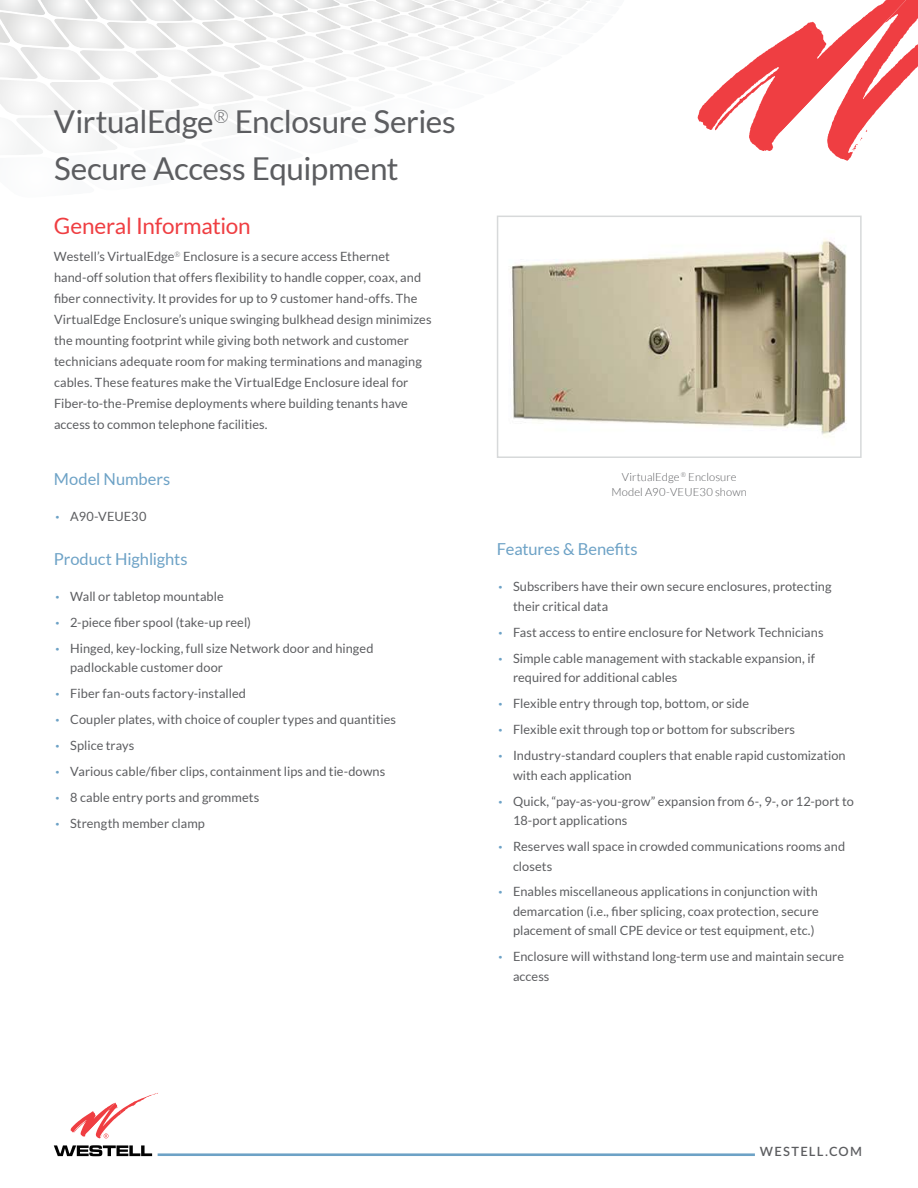
<style>
.page{position:relative;width:918px;height:1188px;background:#fff}
.page>*{position:absolute;margin:0;border:0;box-sizing:border-box;transform-origin:0 0}
.t1{font:31.5px/46.5px "Lato";letter-spacing:-.015em;color:#5c5d60}
.t2{font:22.5px "Lato";letter-spacing:-.015em;color:#ef3e42}
.t3{font:16.5px "Lato";letter-spacing:-.005em;color:#6da2c6}
.t4{font:12.75px/19.5px "Lato";letter-spacing:.005em;color:#5c5d60}
.t5{font:600 12.75px "Lato";letter-spacing:.1em;color:#5c5d60}
.t6{font:300 11.25px/15px "Lato";letter-spacing:.005em;color:#5c5d60;text-align:center}
.s1{font-weight:100;color:#6da2c6}
</style>
<div class="page">
<img style="left:20px;top:48px;width:59px;height:32px">
<img style="left:0;top:15px;width:54px;height:33px">
<img style="left:0;top:0;width:40px;height:15px">
<img style="left:153px;top:111px;width:94px;height:29px">
<img style="left:112px;top:81px;width:86px;height:30px">
<img style="left:79px;top:50px;width:78px;height:30px">
<img style="left:54px;top:20px;width:53px;height:29px">
<img style="left:40px;top:0;width:47px;height:20px">
<img style="left:212px;top:105px;width:90px;height:25px">
<img style="left:171px;top:77px;width:82px;height:28px">
<img style="left:135px;top:50px;width:75px;height:27px">
<img style="left:107px;top:22px;width:67px;height:27px">
<img style="left:87px;top:0;width:45px;height:21px">
<img style="left:266px;top:96px;width:85px;height:23px">
<img style="left:223px;top:73px;width:80px;height:23px">
<img style="left:186px;top:47px;width:74px;height:26px">
<img style="left:156px;top:22px;width:68px;height:25px">
<img style="left:132px;top:0;width:60px;height:21px">
<img style="left:315px;top:88px;width:79px;height:19px">
<img style="left:271px;top:66px;width:75px;height:22px">
<img style="left:234px;top:42px;width:70px;height:24px">
<img style="left:202px;top:20px;width:65px;height:24px">
<img style="left:175px;top:0;width:58px;height:20px">
<img style="left:358px;top:78px;width:74px;height:16px">
<img style="left:315px;top:59px;width:70px;height:19px">
<img style="left:276px;top:36px;width:67px;height:23px">
<img style="left:243px;top:17px;width:63px;height:22px">
<img style="left:216px;top:0;width:58px;height:18px">
<img style="left:396px;top:67px;width:69px;height:15px">
<img style="left:353px;top:46px;width:66px;height:21px">
<img style="left:315px;top:29px;width:63px;height:22px">
<img style="left:282px;top:12px;width:59px;height:21px">
<img style="left:256px;top:0;width:52px;height:14px">
<img style="left:429px;top:57px;width:64px;height:13px">
<img style="left:387px;top:37px;width:62px;height:20px">
<img style="left:350px;top:22px;width:59px;height:20px">
<img style="left:316px;top:7px;width:57px;height:20px">
<img style="left:296px;top:0;width:44px;height:9px">
<img style="left:458px;top:47px;width:58px;height:11px">
<img style="left:417px;top:28px;width:57px;height:19px">
<img style="left:380px;top:15px;width:56px;height:19px">
<img style="left:348px;top:1px;width:52px;height:18px">
<img style="left:335px;top:0;width:32px;height:4px">
<img style="left:444px;top:20px;width:53px;height:17px">
<img style="left:408px;top:8px;width:51px;height:17px">
<img style="left:375px;top:0;width:50px;height:12px">
<img style="left:466px;top:11px;width:49px;height:16px">
<img style="left:432px;top:1px;width:48px;height:16px">
<img style="left:413px;top:0;width:33px;height:5px">
<img style="left:522px;top:12px;width:44px;height:14px">
<img style="left:486px;top:3px;width:45px;height:15px">
<img style="left:454px;top:0;width:43px;height:9px">
<img style="left:537px;top:4px;width:40px;height:13px">
<img style="left:503px;top:0;width:41px;height:10px">
<img style="left:549px;top:0;width:37px;height:9px">
<svg style="left:537px;top:0;width:11px;height:2px"></svg>
<svg style="left:698px;top:0;width:220px;height:161px"></svg>
<hr style="left:158px;top:1153px;width:597px;height:3px;background:#6da2c6">
<svg style="left:54px;top:1145px;width:98px;height:11px"></svg>
<svg style="left:71px;top:1093px;width:87px;height:45px"></svg>
<img style="left:510px;top:239px;width:337px;height:198px">
<div style="left:497px;top:216px;width:365px;height:242px;border:1px solid #d7d9da"></div>
<h1 class="t1" style="left:54px;top:101px;width:403px">VirtualEdge<sup>®</sup> Enclosure Series<br>Secure Access Equipment</h1>
<h2 class="t2" style="left:54px;top:217px;width:198px">General Information</h2>
<p class="t4" style="left:54px;top:247px;width:379px;line-height:21px">Westell’s VirtualEdge<sup>®</sup> Enclosure is a secure access Ethernet hand-off solution that offers flexibility to handle copper, coax, and fiber connectivity. It provides for up to 9 customer hand-offs. The VirtualEdge Enclosure’s unique swinging bulkhead design minimizes the mounting footprint while giving both network and customer technicians adequate room for making terminations and managing cables. These features make the VirtualEdge Enclosure ideal for Fiber-to-the-Premise deployments where building tenants have access to common telephone facilities.</p>
<p class="t3" style="left:54px;top:470px;width:118px">Model Numbers</p>
<p class="t4" style="left:54px;top:506px;width:94px"><span class="s1">•</span> A90-VEUE30</p>
<p class="t3" style="left:54px;top:550px;width:135px">Product Highlights</p>
<p class="t4" style="left:54px;top:586px;width:171px"><span class="s1">•</span> Wall or tabletop mountable</p>
<p class="t4" style="left:54px;top:612px;width:199px"><span class="s1">•</span> 2-piece fiber spool (take-up reel)</p>
<p class="t4" style="left:70px;top:638px;width:305px;text-indent:-16px"><span class="s1">•</span> Hinged, key-locking, full size Network door and hinged padlockable customer door</p>
<p class="t4" style="left:54px;top:684px;width:194px"><span class="s1">•</span> Fiber fan-outs factory-installed</p>
<p class="t4" style="left:54px;top:710px;width:344px"><span class="s1">•</span> Coupler plates, with choice of coupler types and quantities</p>
<p class="t4" style="left:54px;top:736px;width:82px"><span class="s1">•</span> Splice trays</p>
<p class="t4" style="left:54px;top:762px;width:333px"><span class="s1">•</span> Various cable/fiber clips, containment lips and tie-downs</p>
<p class="t4" style="left:54px;top:788px;width:207px"><span class="s1">•</span> 8 cable entry ports and grommets</p>
<p class="t4" style="left:54px;top:814px;width:152px"><span class="s1">•</span> Strength member clamp</p>
<p class="t6" style="left:611px;top:470px;width:137px">VirtualEdge <sup>®</sup> Enclosure<br>Model A90-VEUE30 shown</p>
<p class="t3" style="left:497px;top:540px;width:142px">Features &amp; Benefits</p>
<p class="t4" style="left:513px;top:577px;width:320px;text-indent:-16px"><span class="s1">•</span> Subscribers have their own secure enclosures, protecting their critical data</p>
<p class="t4" style="left:497px;top:622px;width:328px"><span class="s1">•</span> Fast access to entire enclosure for Network Technicians</p>
<p class="t4" style="left:513px;top:648px;width:304px;text-indent:-16px"><span class="s1">•</span> Simple cable management with stackable expansion, if required for additional cables</p>
<p class="t4" style="left:497px;top:694px;width:254px"><span class="s1">•</span> Flexible entry through top, bottom, or side</p>
<p class="t4" style="left:497px;top:720px;width:300px"><span class="s1">•</span> Flexible exit through top or bottom for subscribers</p>
<p class="t4" style="left:513px;top:746px;width:334px;text-indent:-16px"><span class="s1">•</span> Industry-standard couplers that enable rapid customization with each application</p>
<p class="t4" style="left:513px;top:791px;width:342px;text-indent:-16px"><span class="s1">•</span> Quick, “pay-as-you-grow” expansion from 6-, 9-, or 12-port to<br>18-port applications</p>
<p class="t4" style="left:513px;top:837px;width:334px;text-indent:-16px"><span class="s1">•</span> Reserves wall space in crowded communications rooms and closets</p>
<p class="t4" style="left:513px;top:882px;width:307px;text-align:justify;text-indent:-16px"><span class="s1">•</span> Enables miscellaneous applications in conjunction with demarcation (i.e., fiber splicing, coax protection, secure placement of small CPE device or test equipment, etc.)</p>
<p class="t4" style="left:513px;top:948px;width:333px;text-indent:-16px"><span class="s1">•</span> Enclosure will withstand long-term use and maintain secure access</p>
<p class="t5" style="left:760px;top:1144px;width:104px">WESTELL.COM</p>
</div>
